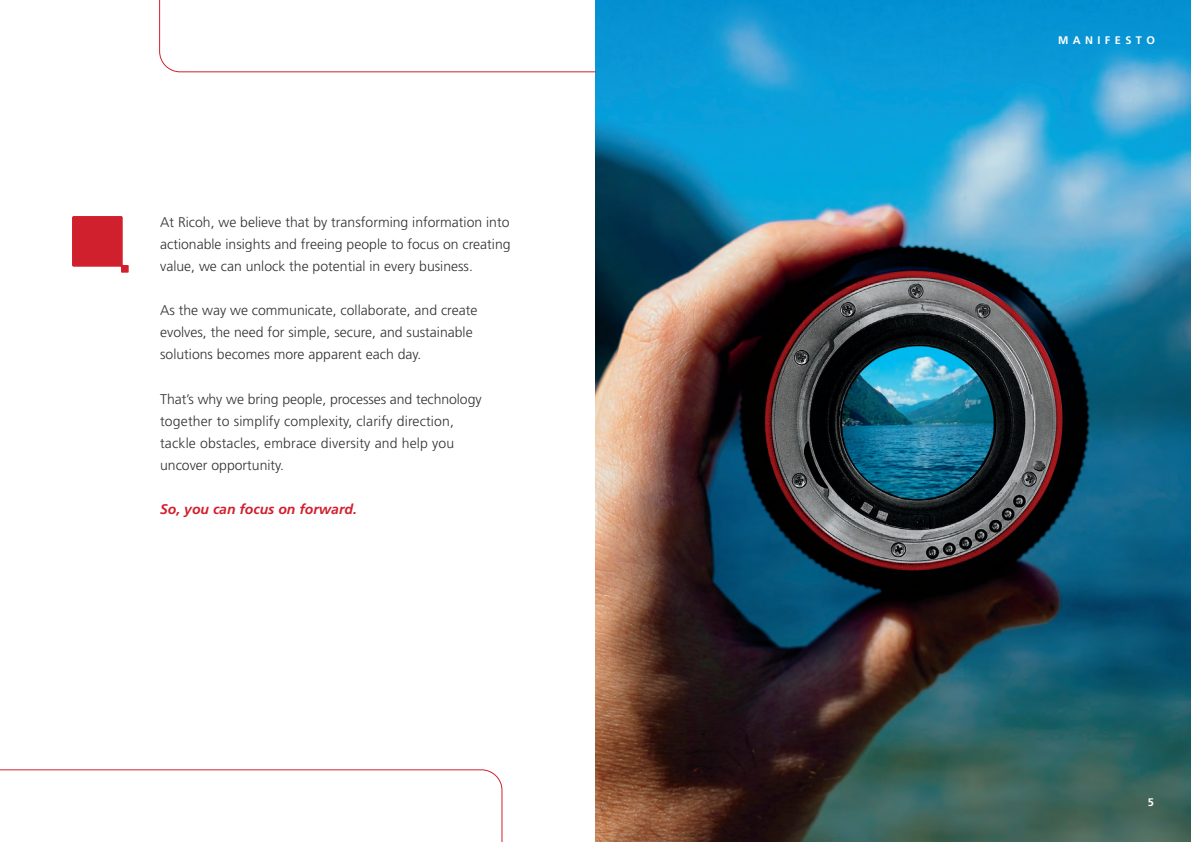
<style>
.page{position:relative;width:1191px;height:842px;background:#fff}
.page>*{position:absolute;margin:0;border:0;box-sizing:border-box;transform-origin:0 0}
.t1{font:300 14px/22px "Frutiger LT Std";color:#313232}
.t2{font:italic 700 14px "Frutiger LT Std";color:#d1202d}
.t3{font:700 11px "Frutiger LT Std";letter-spacing:.4em;color:#fff}
</style>
<div class="page">
<img style="left:595px;top:0;width:596px;height:842px">
<svg style="left:159px;top:0;width:436px;height:73px"></svg>
<svg style="left:72px;top:216px;width:57px;height:57px"></svg>
<svg style="left:0;top:769px;width:503px;height:73px"></svg>
<p class="t1" style="left:160px;top:211px;width:352px;text-align:justify">At Ricoh, we believe that by transforming information into actionable insights and freeing people to focus on creating value, we can unlock the potential in every business.</p>
<p class="t1" style="left:160px;top:299px;width:319px">As the way we communicate, collaborate, and create evolves, the need for simple, secure, and sustainable solutions becomes more apparent each day.</p>
<p class="t1" style="left:160px;top:388px;width:323px">That’s why we bring people, processes and technology together to simplify complexity, clarify direction, tackle obstacles, embrace diversity and help you uncover opportunity.</p>
<p class="t2" style="left:160px;top:501px;width:198px">So, you can focus on forward.</p>
<p class="t3" style="left:1058px;top:34px;width:98px">MANIFESTO</p>
<p class="t3" style="left:1148px;top:796px;width:8px">5</p>
</div>
